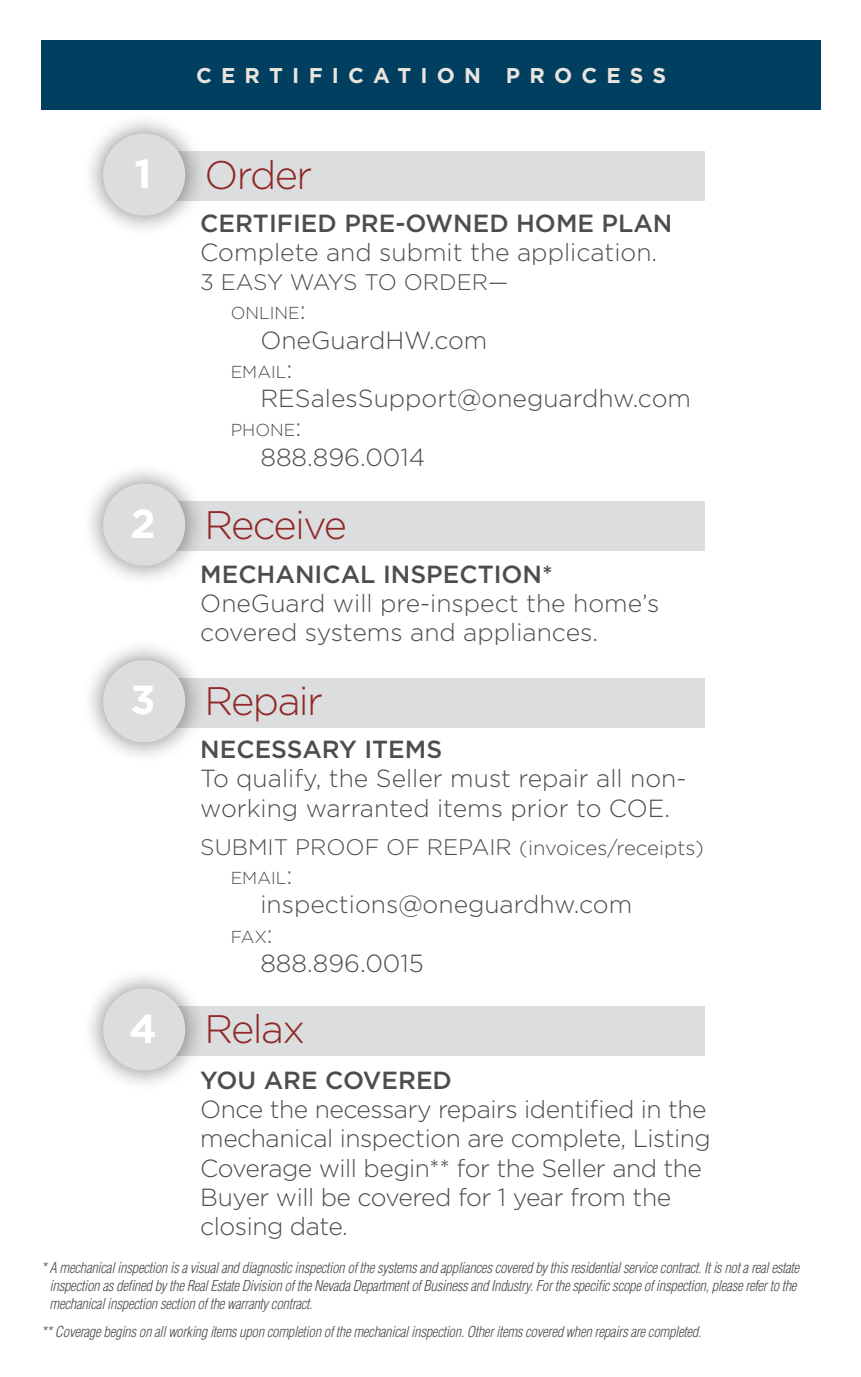
<style>
.page{position:relative;width:861px;height:1377px;background:#fff}
.page>*{position:absolute;margin:0;border:0;box-sizing:border-box;transform-origin:0 0}
.t1{font:700 40.5px "Gotham";color:#fff}
.t2{font:300 39.82px "Gotham";letter-spacing:-.045em;color:#902929}
.t3{font:300 24.75px/29.2px "Gotham";color:#4d4d4f}
.t4{font:300 24.75px/29.2px "Gotham";letter-spacing:-.02em;color:#4d4d4f}
.t5{font:500 24.75px "Gotham";color:#4d4d4f}
.t6{font:300 22.5px "Gotham";color:#4d4d4f}
.t7{font:700 21.38px "Gotham";letter-spacing:.43em;color:#e9e4dd}
.t8{font:300 17.32px "Gotham";color:#4d4d4f}
.t9{font:italic 300 condensed 14.62px/18px "Helvetica";letter-spacing:-.02em;color:#4d4d4f}
.s1{font-size:24.75px}
.s2{font-weight:700;font-size:40.5px;color:#fff}
.s3{font-size:20.25px}
</style>
<div class="page">
<div style="left:40px;top:40px;width:780px;height:70px;background:#003f60"></div>
<div style="left:154px;top:151px;width:551px;height:50px;background:#dcddde"></div>
<div style="left:82px;top:112px;width:125px;height:126px;background:#000;opacity:.41"></div>
<div style="left:103px;top:134px;width:82px;height:82px;background:#dcddde;border-radius:50%"></div>
<div style="left:154px;top:501px;width:551px;height:50px;background:#dcddde"></div>
<div style="left:82px;top:462px;width:125px;height:126px;background:#000;opacity:.41"></div>
<div style="left:103px;top:484px;width:82px;height:82px;background:#dcddde;border-radius:50%"></div>
<div style="left:154px;top:678px;width:551px;height:49px;background:#dcddde"></div>
<div style="left:82px;top:639px;width:125px;height:125px;background:#000;opacity:.41"></div>
<div style="left:103px;top:660px;width:82px;height:82px;background:#dcddde;border-radius:50%"></div>
<div style="left:154px;top:1006px;width:551px;height:50px;background:#dcddde"></div>
<div style="left:82px;top:967px;width:125px;height:125px;background:#000;opacity:.41"></div>
<div style="left:103px;top:988px;width:82px;height:82px;background:#dcddde;border-radius:50%"></div>
<h3 class="t7" style="left:196px;top:61px;width:471px">CERTIFICATION PROCESS</h3>
<h1 class="t1" style="left:135px;top:147px;width:19px">1</h1>
<h2 class="t2" style="left:204px;top:149px;width:109px">Order</h2>
<h3 class="t5" style="left:200px;top:207px;width:474px">CERTIFIED PRE-OWNED HOME PLAN</h3>
<h3 class="t3" style="left:200px;top:237px;width:458px">Complete and submit the application.</h3>
<h3 class="t6" style="left:200px;top:268px;width:309px">3 easy ways to order—</h3>
<p class="t8" style="left:231px;top:302px;width:77px">ONLINE<span class="s1">:</span></p>
<h3 class="t3" style="left:260px;top:325px;width:229px">OneGuardHW.com</h3>
<p class="t8" style="left:231px;top:361px;width:63px">EMAIL<span class="s1">:</span></p>
<h3 class="t3" style="left:260px;top:383px;width:17px">RES</h3>
<h3 class="t3" style="left:311px;top:383px;width:382px">alesSupport@oneguardhw.com</h3>
<p class="t8" style="left:231px;top:419px;width:72px">PHONE<span class="s1">:</span></p>
<h3 class="t3" style="left:260px;top:442px;width:166px">888.896.0014</h3>
<h2 class="t2" style="left:130px;top:499px;width:218px"><span class="s2">2</span> Receive</h2>
<h3 class="t5" style="left:200px;top:558px;width:354px">MECHANICAL I NSPECTION*</h3>
<h3 class="t3" style="left:200px;top:588px;width:460px">OneGuard will pre-inspect the home’s covered systems and appliances.</h3>
<h2 class="t2" style="left:131px;top:676px;width:194px"><span class="s2">3</span> Repair</h2>
<h3 class="t5" style="left:200px;top:733px;width:243px">N ECESSARY ITEMS</h3>
<h3 class="t3" style="left:200px;top:763px;width:487px">To qualify, the Seller must repair all non&shy;working warranted items prior to COE.</h3>
<h3 class="t6" style="left:200px;top:833px;width:505px">submit proof of repair <span class="s3">(invoices/receipts)</span></h3>
<p class="t8" style="left:231px;top:867px;width:63px">EMAIL<span class="s1">:</span></p>
<h3 class="t3" style="left:260px;top:889px;width:373px">inspections@oneguardhw.com</h3>
<p class="t8" style="left:231px;top:925px;width:44px">FAX<span class="s1">:</span></p>
<h3 class="t3" style="left:260px;top:948px;width:165px">888.896.0015</h3>
<h2 class="t2" style="left:129px;top:1004px;width:178px"><span class="s2">4</span> Relax</h2>
<h3 class="t5" style="left:200px;top:1064px;width:253px">YOU ARE COVERED</h3>
<h3 class="t4" style="left:200px;top:1094px;width:512px">Once the necessary repairs identified in the mechanical inspection are complete, Listing Coverage will begin** for the Seller and the Buyer will be covered for 1 year from the closing date.</h3>
<p class="t9" style="left:50px;top:1259px;width:751px;text-indent:-8px">* A mechanical inspection is a visual and diagnostic inspection of the systems and appliances covered by this residential service contract. It is not a real estate inspection as defined by the Real Estate Division of the Nevada Department of Business and Industry. For the specific scope of inspection, please refer to the mechanical inspection section of the warranty contract.</p>
<p class="t9" style="left:41px;top:1323px;width:661px">** Coverage begins on all working items upon completion of the mechanical inspection. Other items covered when repairs are completed.</p>
</div>
